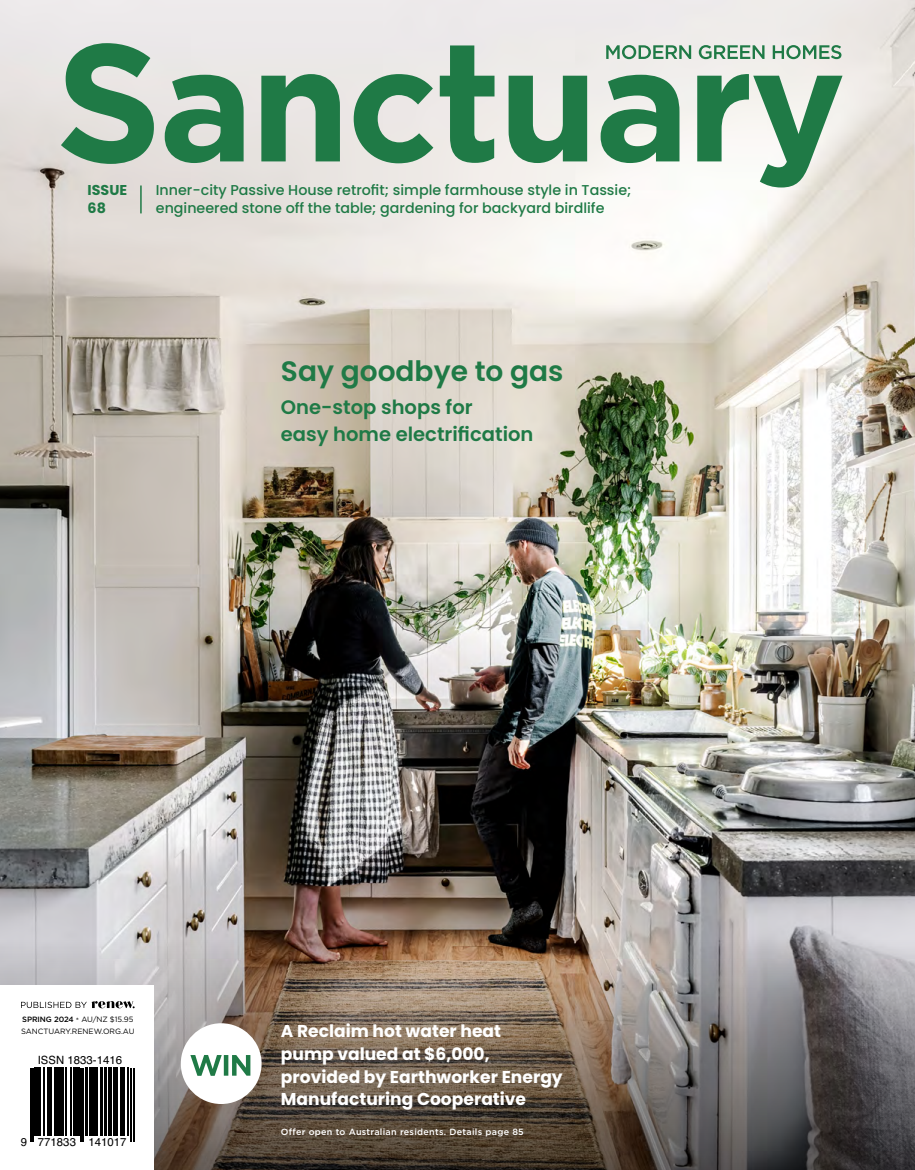
<style>
.page{position:relative;width:915px;height:1170px;background:#fff}
.page>*{position:absolute;margin:0;border:0;box-sizing:border-box;transform-origin:0 0}
.t1{font:600 28.05px "Poppins";color:#1f7a46}
.t2{font:600 19.5px/27px "Poppins";color:#1f7a46}
.t3{font:700 17.1px/22.8px "Poppins";color:#fff}
.t4{font:500 14.25px/18px "Poppins";color:#1f7a46}
.t5{font:700 14.25px/18px "Poppins";color:#1f7a46}
.t6{font:11.4px "Helvetica";color:#000}
.t7{font:500 9px "Gotham";letter-spacing:.03em;color:#fff}
.t8{font:7.65px/12px "Gotham";color:#000}
.s1{font-weight:500}
</style>
<div class="page">
<img style="left:0;top:0;width:914px;height:939px">
<img style="left:0;top:939px;width:914px;height:230px">
<div style="left:0;top:985px;width:153px;height:184px;background:#fff"></div>
<svg style="left:30px;top:1067px;width:105px;height:75px"></svg>
<hr style="left:30px;top:1067px;width:1px;height:74px;background:#000">
<hr style="left:32px;top:1067px;width:1px;height:74px;background:#000">
<hr style="left:34px;top:1067px;width:4px;height:68px;background:#000">
<hr style="left:39px;top:1067px;width:2px;height:68px;background:#000">
<hr style="left:43px;top:1067px;width:1px;height:68px;background:#000">
<hr style="left:48px;top:1067px;width:1px;height:68px;background:#000">
<hr style="left:50px;top:1067px;width:2px;height:68px;background:#000">
<hr style="left:54px;top:1067px;width:2px;height:68px;background:#000">
<hr style="left:57px;top:1067px;width:3px;height:68px;background:#000">
<hr style="left:61px;top:1067px;width:3px;height:68px;background:#000">
<hr style="left:65px;top:1067px;width:1px;height:68px;background:#000">
<hr style="left:71px;top:1067px;width:1px;height:68px;background:#000">
<hr style="left:73px;top:1067px;width:4px;height:68px;background:#000">
<hr style="left:78px;top:1067px;width:1px;height:68px;background:#000">
<hr style="left:80px;top:1067px;width:2px;height:74px;background:#000">
<hr style="left:83px;top:1067px;width:1px;height:74px;background:#000">
<hr style="left:85px;top:1067px;width:2px;height:68px;background:#000">
<hr style="left:89px;top:1067px;width:2px;height:68px;background:#000">
<hr style="left:93px;top:1067px;width:1px;height:68px;background:#000">
<hr style="left:95px;top:1067px;width:3px;height:68px;background:#000">
<hr style="left:100px;top:1067px;width:2px;height:68px;background:#000">
<hr style="left:105px;top:1067px;width:2px;height:68px;background:#000">
<hr style="left:108px;top:1067px;width:3px;height:68px;background:#000">
<hr style="left:113px;top:1067px;width:1px;height:68px;background:#000">
<hr style="left:115px;top:1067px;width:3px;height:68px;background:#000">
<hr style="left:120px;top:1067px;width:2px;height:68px;background:#000">
<hr style="left:123px;top:1067px;width:1px;height:68px;background:#000">
<hr style="left:128px;top:1067px;width:1px;height:68px;background:#000">
<hr style="left:131px;top:1067px;width:1px;height:74px;background:#000">
<hr style="left:133px;top:1067px;width:1px;height:74px;background:#000">
<svg style="left:21px;top:1001px;width:114px;height:7px"></svg>
<svg style="left:165px;top:45px;width:677px;height:142px;background:#a3c2ad"></svg>
<svg style="left:61px;top:43px;width:93px;height:121px;background:#76a789"></svg>
<svg style="left:606px;top:45px;width:235px;height:14px;background:#97bca4"></svg>
<hr style="left:140px;top:185px;width:2px;height:28px;background:#1f7a46">
<div style="left:181px;top:1023px;width:80px;height:80px;background:#fff;border-radius:50%"></div>
<svg style="left:190px;top:1055px;width:60px;height:20px"></svg>
<p class="t5" style="left:88px;top:181px;width:41px">ISSUE<br>68</p>
<p class="t4" style="left:156px;top:181px;width:477px">Inner-city Passive House retrofit; simple farmhouse style in Tassie; engineered stone off the table; gardening for backyard birdlife</p>
<h1 class="t1" style="left:281px;top:354px;width:284px">Say goodbye to gas</h1>
<h2 class="t2" style="left:281px;top:394px;width:254px">One-stop shops for<br>easy home electrification</h2>
<p class="t8" style="left:21px;top:1012px;width:115px"><span class="s1">SPRING 2024</span> * AU/NZ $15.95<br>SANCTUARY.RENEW.ORG.AU</p>
<p class="t6" style="left:38px;top:1050px;width:86px">ISSN 1833-1416</p>
<p class="t6" style="left:21px;top:1133px;width:107px">9 771833 141017</p>
<p class="t3" style="left:281px;top:1019px;width:283px">A Reclaim hot water heat<br>pump valued at $6,000, provided by Earthworker Energy<br>Manufacturing Cooperative</p>
<p class="t7" style="left:281px;top:1125px;width:244px">Offer open to Australian residents. Details page 85</p>
</div>
